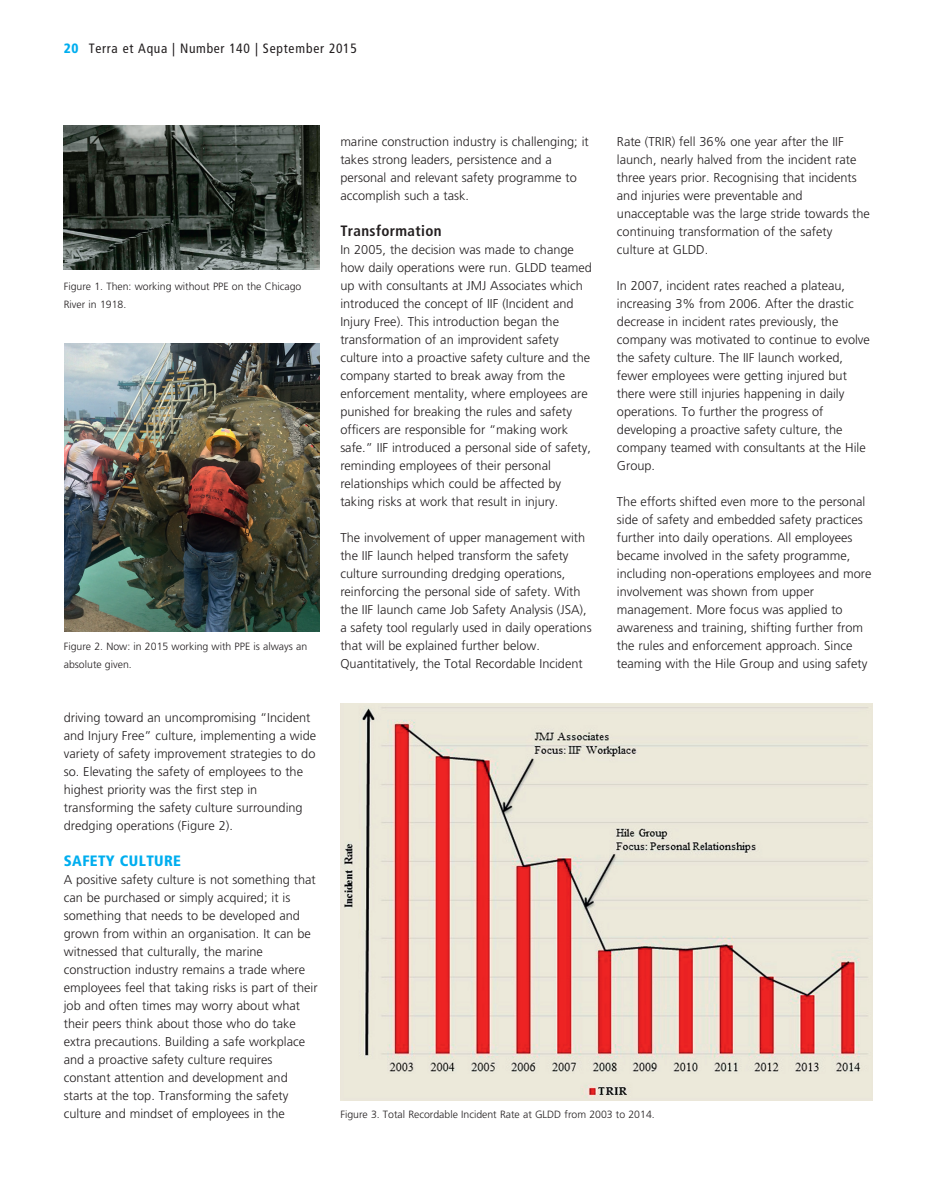
<style>
.page{position:relative;width:936px;height:1191px;background:#fff}
.page>*{position:absolute;margin:0;border:0;box-sizing:border-box;transform-origin:0 0}
.t1{font:700 condensed 15px "Frutiger LT Std";letter-spacing:.025em;color:#231f20}
.t2{font:900 condensed 15px "Frutiger LT Std";letter-spacing:.025em;color:#00aeef}
.t3{font:condensed 13.5px "Frutiger LT Std";letter-spacing:.05em;color:#231f20}
.t4{font:300 12.75px/18px "Frutiger LT Std";color:#231f20}
.t5{font:300 10.5px/18px "Frutiger LT Std";color:#231f20}
.s1{font-weight:900;color:#00aeef}
</style>
<div class="page">
<img style="left:340px;top:704px;width:532px;height:396px">
<img style="left:64px;top:126px;width:255px;height:144px">
<img style="left:64px;top:344px;width:255px;height:288px">
<p class="t3" style="left:64px;top:40px;width:294px"><span class="s1">20</span> Terra et Aqua | Number 140 | September 2015</p>
<p class="t5" style="left:64px;top:277px;width:239px">Figure 1. Then: working without PPE on the Chicago<br>River in 1918.</p>
<p class="t5" style="left:64px;top:637px;width:245px">Figure 2. Now: in 2015 working with PPE is always an absolute given.</p>
<p class="t4" style="left:340px;top:132px;width:250px">marine construction industry is challenging; it takes strong leaders, persistence and a personal and relevant safety programme to accomplish such a task.</p>
<p class="t1" style="left:340px;top:221px;width:103px">Transformation</p>
<p class="t4" style="left:340px;top:240px;width:253px">In 2005, the decision was made to change how daily operations were run. GLDD teamed up with consultants at JMJ Associates which introduced the concept of IIF (Incident and Injury Free). This introduction began the transformation of an improvident safety culture into a proactive safety culture and the company started to break away from the enforcement mentality, where employees are punished for breaking the rules and safety officers are responsible for “making work safe.” IIF introduced a personal side of safety, reminding employees of their personal relationships which could be affected by taking risks at work that result in injury.</p>
<p class="t4" style="left:340px;top:528px;width:253px">The involvement of upper management with the IIF launch helped transform the safety culture surrounding dredging operations, reinforcing the personal side of safety. With the IIF launch came Job Safety Analysis (JSA), a safety tool regularly used in daily operations that will be explained further below.<br>Quantitatively, the Total Recordable Incident</p>
<p class="t4" style="left:617px;top:132px;width:254px">Rate (TRIR) fell 36% one year after the IIF launch, nearly halved from the incident rate three years prior. Recognising that incidents and injuries were preventable and unacceptable was the large stride towards the continuing transformation of the safety culture at GLDD.</p>
<p class="t4" style="left:617px;top:276px;width:254px">In 2007, incident rates reached a plateau, increasing 3% from 2006. After the drastic decrease in incident rates previously, the company was motivated to continue to evolve the safety culture. The IIF launch worked, fewer employees were getting injured but there were still injuries happening in daily operations. To further the progress of developing a proactive safety culture, the company teamed with consultants at the Hile Group.</p>
<p class="t4" style="left:617px;top:492px;width:256px">The efforts shifted even more to the personal side of safety and embedded safety practices further into daily operations. All employees became involved in the safety programme, including non-operations employees and more involvement was shown from upper management. More focus was applied to awareness and training, shifting further from the rules and enforcement approach. Since teaming with the Hile Group and using safety</p>
<p class="t4" style="left:64px;top:708px;width:254px">driving toward an uncompromising “Incident and Injury Free” culture, implementing a wide variety of safety improvement strategies to do so. Elevating the safety of employees to the highest priority was the first step in transforming the safety culture surrounding dredging operations (Figure 2).</p>
<p class="t2" style="left:64px;top:851px;width:119px">SAFETY CULTURE</p>
<p class="t4" style="left:64px;top:870px;width:255px">A positive safety culture is not something that can be purchased or simply acquired; it is something that needs to be developed and grown from within an organisation. It can be witnessed that culturally, the marine construction industry remains a trade where employees feel that taking risks is part of their job and often times may worry about what their peers think about those who do take extra precautions. Building a safe workplace and a proactive safety culture requires constant attention and development and starts at the top. Transforming the safety culture and mindset of employees in the</p>
<p class="t5" style="left:340px;top:1105px;width:316px">Figure 3. Total Recordable Incident Rate at GLDD from 2003 to 2014.</p>
</div>
